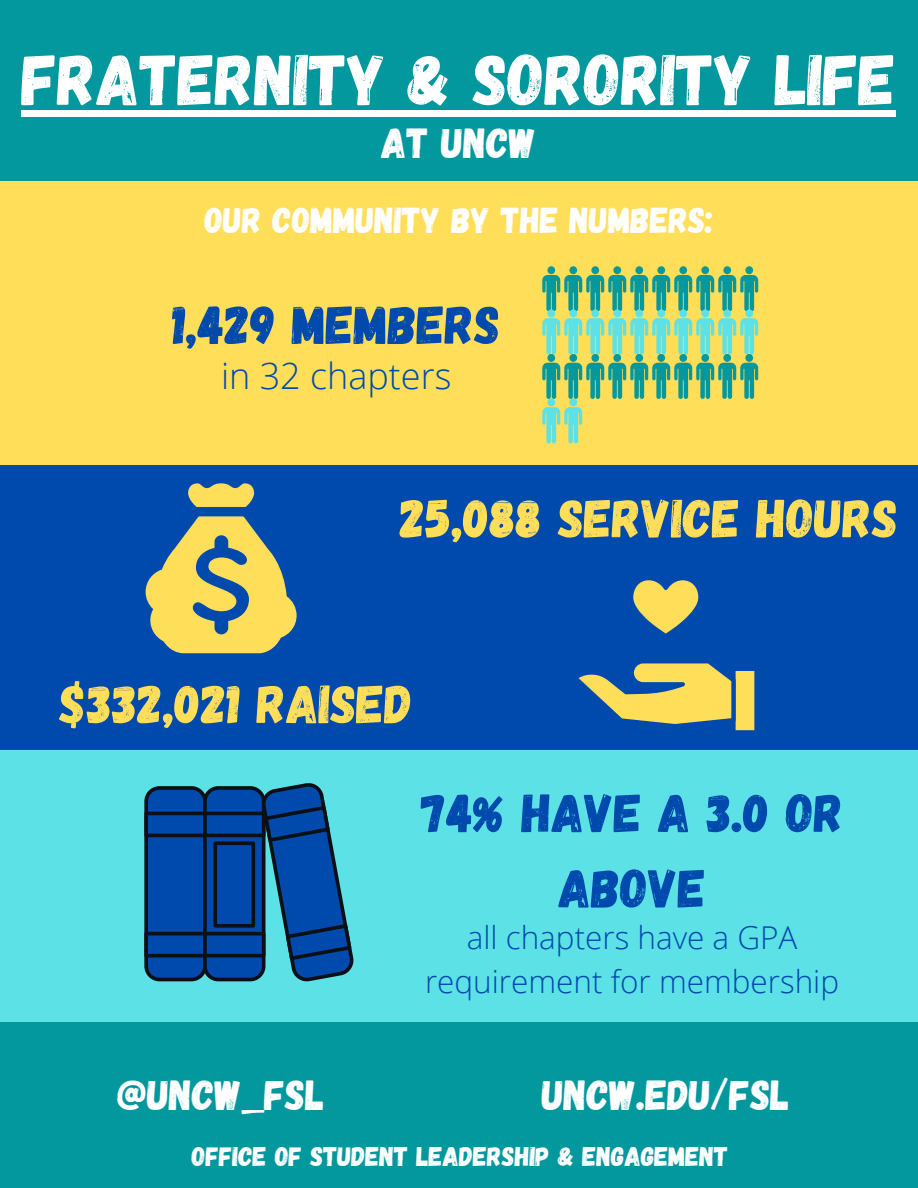
<style>
.page{position:relative;width:918px;height:1188px;background:#fff}
.page>*{position:absolute;margin:0;border:0;box-sizing:border-box;transform-origin:0 0}
.t1{font:72px "Gagalin";color:#fff}
.t2{font:54px "Gagalin";color:#ffde59}
.t3{font:54px/75.3px "Gagalin";color:#004aad;text-align:center}
.t4{font:42px "Gagalin";color:#fff}
.t5{font:36px "Gagalin";color:#fff}
.t6{font:300 36px "Open Sans";color:#004aad}
.t7{font:300 31.5px/43.8px "Open Sans";color:#004aad;text-align:center}
.t8{font:27px "Gagalin";color:#fff}
</style>
<div class="page">
<div style="left:0;top:0;width:918px;height:181px;background:#03989e"></div>
<div style="left:0;top:181px;width:917px;height:285px;background:#ffde59"></div>
<div style="left:547px;top:266px;width:8px;height:8px;background:#03989e;border-radius:50%"></div>
<div style="left:569px;top:266px;width:8px;height:8px;background:#03989e;border-radius:50%"></div>
<div style="left:591px;top:266px;width:8px;height:8px;background:#03989e;border-radius:50%"></div>
<div style="left:613px;top:266px;width:8px;height:8px;background:#03989e;border-radius:50%"></div>
<div style="left:635px;top:266px;width:8px;height:8px;background:#03989e;border-radius:50%"></div>
<div style="left:657px;top:266px;width:8px;height:8px;background:#03989e;border-radius:50%"></div>
<div style="left:679px;top:266px;width:8px;height:8px;background:#03989e;border-radius:50%"></div>
<div style="left:701px;top:266px;width:8px;height:8px;background:#03989e;border-radius:50%"></div>
<div style="left:723px;top:266px;width:8px;height:8px;background:#03989e;border-radius:50%"></div>
<div style="left:745px;top:266px;width:8px;height:8px;background:#03989e;border-radius:50%"></div>
<svg style="left:542px;top:275px;width:216px;height:36px"></svg>
<div style="left:547px;top:309px;width:8px;height:8px;background:#5ce1e6;border-radius:50%"></div>
<div style="left:569px;top:309px;width:8px;height:8px;background:#5ce1e6;border-radius:50%"></div>
<div style="left:591px;top:309px;width:8px;height:8px;background:#5ce1e6;border-radius:50%"></div>
<div style="left:613px;top:309px;width:8px;height:8px;background:#5ce1e6;border-radius:50%"></div>
<div style="left:635px;top:309px;width:8px;height:8px;background:#5ce1e6;border-radius:50%"></div>
<div style="left:657px;top:309px;width:8px;height:8px;background:#5ce1e6;border-radius:50%"></div>
<div style="left:679px;top:309px;width:8px;height:8px;background:#5ce1e6;border-radius:50%"></div>
<div style="left:701px;top:309px;width:8px;height:8px;background:#5ce1e6;border-radius:50%"></div>
<div style="left:723px;top:309px;width:8px;height:8px;background:#5ce1e6;border-radius:50%"></div>
<div style="left:745px;top:309px;width:8px;height:8px;background:#5ce1e6;border-radius:50%"></div>
<svg style="left:542px;top:318px;width:216px;height:36px"></svg>
<div style="left:547px;top:354px;width:8px;height:8px;background:#03989e;border-radius:50%"></div>
<div style="left:569px;top:354px;width:8px;height:8px;background:#03989e;border-radius:50%"></div>
<div style="left:591px;top:354px;width:8px;height:8px;background:#03989e;border-radius:50%"></div>
<div style="left:613px;top:354px;width:8px;height:8px;background:#03989e;border-radius:50%"></div>
<div style="left:635px;top:354px;width:8px;height:8px;background:#03989e;border-radius:50%"></div>
<div style="left:657px;top:354px;width:8px;height:8px;background:#03989e;border-radius:50%"></div>
<div style="left:679px;top:354px;width:8px;height:8px;background:#03989e;border-radius:50%"></div>
<div style="left:701px;top:354px;width:8px;height:8px;background:#03989e;border-radius:50%"></div>
<div style="left:723px;top:354px;width:8px;height:8px;background:#03989e;border-radius:50%"></div>
<div style="left:745px;top:354px;width:8px;height:8px;background:#03989e;border-radius:50%"></div>
<svg style="left:542px;top:363px;width:216px;height:36px"></svg>
<div style="left:547px;top:398px;width:8px;height:8px;background:#5ce1e6;border-radius:50%"></div>
<div style="left:569px;top:398px;width:8px;height:8px;background:#5ce1e6;border-radius:50%"></div>
<svg style="left:542px;top:407px;width:40px;height:36px"></svg>
<div style="left:0;top:750px;width:917px;height:272px;background:#5ce1e6"></div>
<div style="left:146px;top:788px;width:59px;height:192px;background:#004aad;border-radius:13px"></div>
<div style="left:144px;top:786px;width:63px;height:195px;border:4px solid #0a1015;border-radius:13px"></div>
<div style="left:144px;top:812px;width:63px;height:25px;border:4px solid #0a1015"></div>
<div style="left:144px;top:932px;width:63px;height:25px;border:4px solid #0a1015"></div>
<div style="left:205px;top:788px;width:59px;height:192px;background:#004aad;border-radius:13px"></div>
<div style="left:203px;top:786px;width:62px;height:195px;border:4px solid #0a1015;border-radius:13px"></div>
<div style="left:203px;top:812px;width:62px;height:25px;border:4px solid #0a1015"></div>
<div style="left:203px;top:932px;width:62px;height:25px;border:4px solid #0a1015"></div>
<div style="left:213px;top:841px;width:42px;height:87px;border:4px solid #0a1015"></div>
<svg style="left:258px;top:783px;width:96px;height:199px"></svg>
<div style="left:0;top:465px;width:918px;height:285px;background:#004aad"></div>
<div style="left:0;top:1022px;width:918px;height:166px;background:#03989e"></div>
<svg style="left:146px;top:483px;width:151px;height:170px"></svg>
<svg style="left:578px;top:663px;width:177px;height:68px"></svg>
<svg style="left:633px;top:580px;width:66px;height:54px"></svg>
<div style="left:22px;top:110px;width:874px;height:7px;background:#fff"></div>
<h1 class="t1" style="left:22px;top:33px;width:876px">FRATERNITY &amp; SORORITY LIFE</h1>
<h3 class="t4" style="left:382px;top:116px;width:156px">AT UNCW</h3>
<p class="t5" style="left:205px;top:196px;width:510px">OUR COMMUNITY BY THE NUMBERS:</p>
<h2 class="t3" style="left:173px;top:285px;width:329px">1,429 MEMBERS</h2>
<p class="t6" style="left:221px;top:351px;width:232px">in 32 chapters</p>
<h2 class="t2" style="left:400px;top:483px;width:499px">25,088 SERVICE HOURS</h2>
<h2 class="t2" style="left:60px;top:669px;width:354px">$332,021 RAISED</h2>
<h2 class="t3" style="left:421px;top:773px;width:424px">74% HAVE A 3.0 OR<br>ABOVE</h2>
<p class="t7" style="left:425px;top:915px;width:416px">all chapters have a GPA requirement for membership</p>
<h3 class="t4" style="left:118px;top:1068px;width:208px">@UNCW_FSL</h3>
<h3 class="t4" style="left:542px;top:1068px;width:249px">UNCW.EDU/FSL</h3>
<p class="t8" style="left:192px;top:1139px;width:538px">OFFICE OF STUDENT LEADERSHIP &amp; ENGAGEMENT</p>
</div>
